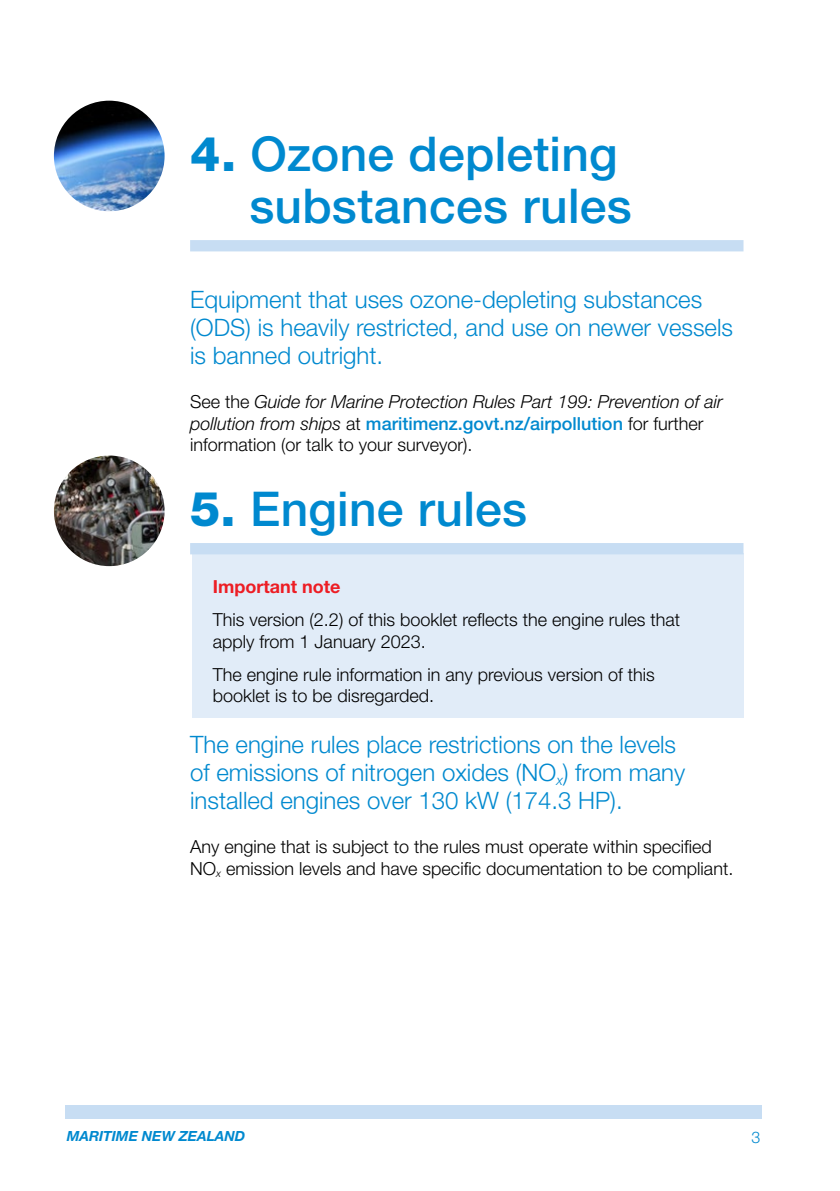
<style>
.page{position:relative;width:840px;height:1191px;background:#fff}
.page>*{position:absolute;margin:0;border:0;box-sizing:border-box;transform-origin:0 0}
.t1{font:48px/52px "m Helvetica Neue LT Std Med";letter-spacing:.005em;color:#0089cf;text-align:right}
.t2{font:24px/28px "m Helvetica Neue LT Std Lt";color:#0089cf}
.t3{font:18px/21.6px "m Helvetica Neue LT Std Lt";color:#000}
.t4{font:18px "m Helvetica Neue LT Std Med";color:#0089cf}
.t5{font:italic 18px "m Helvetica Neue LT Std Lt";color:#000}
.t6{font:700 18px "m Helvetica Neue LT Std";color:#ed1d24}
.t7{font:16px "m Helvetica Neue LT Std Lt";color:#0089cf}
.t8{font:italic 700 14px "m Helvetica Neue LT Std";color:#0089cf}
.s1{font-weight:700}
.s2{font-style:normal}
.s3{font-family:"m Helvetica Neue LT Std Lt";font-style:italic;color:#000}
.s4{font-family:"m Helvetica Neue LT Std Lt";color:#000}
</style>
<div class="page">
<div style="left:65px;top:1105px;width:696px;height:14px;background:#c7ddf3"></div>
<div style="left:191px;top:552px;width:552px;height:165px;background:#e1ecf8"></div>
<div style="left:190px;top:240px;width:553px;height:11px;background:#c7ddf3"></div>
<div style="left:190px;top:543px;width:553px;height:11px;background:#c7ddf3"></div>
<img style="left:54px;top:455px;width:110px;height:111px;border-radius:55px">
<img style="left:54px;top:101px;width:110px;height:110px;border-radius:55px">
<h1 class="t1" style="left:190px;top:127px;width:443px"><span class="s1">4.</span> Ozone depleting substances rules</h1>
<h2 class="t2" style="left:190px;top:285px;width:544px">Equipment that uses ozone-depleting substances (ODS) is heavily restricted, and use on newer vessels is banned outright.</h2>
<p class="t5" style="left:190px;top:391px;width:534px"><span class="s2">See the</span> Guide for Marine Protection Rules Part 199: Prevention of air</p>
<p class="t4" style="left:190px;top:412px;width:514px"><span class="s3">pollution from ships</span> <span class="s4">at</span> maritimenz.govt.nz/airpollution <span class="s4">for further</span></p>
<p class="t3" style="left:190px;top:434px;width:284px">information (or talk to your surveyor).</p>
<h1 class="t1" style="left:190px;top:482px;width:338px"><span class="s1">5.</span> Engine rules</h1>
<p class="t6" style="left:213px;top:575px;width:129px">Important note</p>
<p class="t3" style="left:213px;top:608px;width:468px">This version (2.2) of this booklet reflects the engine rules that apply from 1 January 2023.</p>
<p class="t3" style="left:213px;top:663px;width:443px">The engine rule information in any previous version of this booklet is to be disregarded.</p>
<h2 class="t2" style="left:190px;top:730px;width:496px">The engine rules place restrictions on the levels of emissions of nitrogen oxides (NO<sub>x</sub>) from many installed engines over 130 kW (174.3 HP).</h2>
<p class="t3" style="left:190px;top:835px;width:544px">Any engine that is subject to the rules must operate within specified<br>NO<sub>x</sub> emission levels and have specific documentation to be compliant.</p>
<p class="t8" style="left:67px;top:1127px;width:180px">MARITIME NEW ZEALAND</p>
<p class="t7" style="left:751px;top:1128px;width:10px">3</p>
</div>
